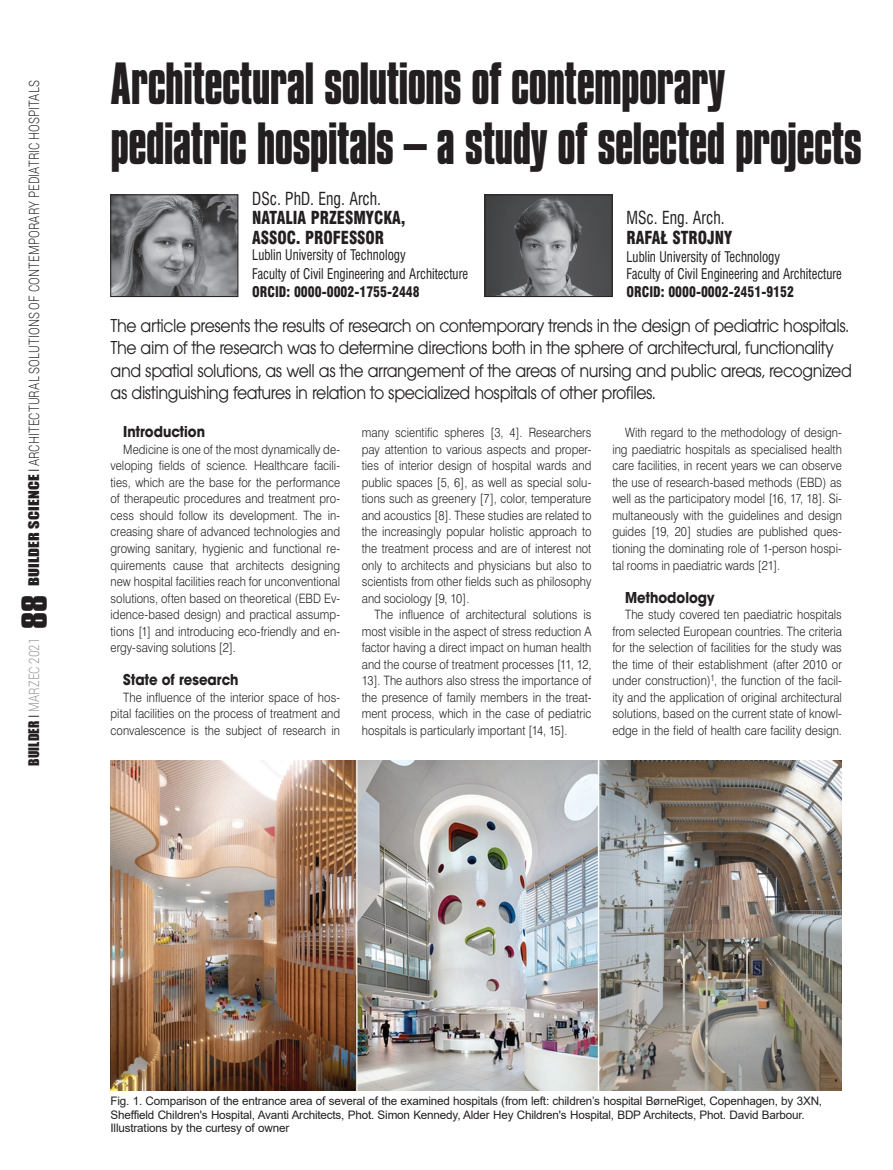
<style>
.page{position:relative;width:893px;height:1170px;background:#fff}
.page>*{position:absolute;margin:0;border:0;box-sizing:border-box;transform-origin:0 0}
.Tytul_Compacta{font:700 49.5px/60px "Compacta PL";letter-spacing:-.015em;color:#231f20;scale:.9 1}
.lead{font:19.5px/22.5px "Avant Gar Got Itc TEE";letter-spacing:-.025em;color:#231f20;scale:.9 1}
.autor_nazwisko{font:16.5px/19.5px "Swis 721 Blk Cn PL";color:#231f20;scale:.9 1}
.srodtytul{font:700 16.5px "Avant Gar Got Itc TEE";color:#231f20;scale:.9 1}
.autor_nazwisko-2{font:16.5px/19.5px "Swis 721 Cn PL";color:#231f20;scale:.9 1}
.t1{font:300 14.25px "Roboto";letter-spacing:.01em;color:#231f20;scale:.8 1}
.t2{font:300 14.25px "Roboto";letter-spacing:.005em;color:#939598;scale:.8 1}
.autor_stanowisko{font:13.5px "Swis 721 Cn PL";color:#231f20;scale:.9 1}
.autor_stanowisko-2{font:13.5px "Swis 721 Blk Cn PL";color:#231f20;scale:.9 1}
.autor_nazwisko-3{font:13.5px "Swis 721 Cn PL";color:#231f20;scale:.9 1}
.tekst_swiss{font:12px/16.5px "Swis 721 Lt PL";letter-spacing:.005em;color:#231f20;text-align:justify;scale:.89 1}
.Fot_podpis{font:11.7px/13.5px "Arial";letter-spacing:-.015em;color:#231f20}
.s1{font-family:"Impact";font-weight:400;font-size:13.5px}
.s2{font-family:"Swis 721 Lt PL";font-weight:400;font-size:13.5px}
.s3{font-family:"Impact";font-weight:400;font-size:13.5px;color:#231f20}
.s4{font-family:"Swis 721 Lt PL";font-weight:400;font-size:13.5px;color:#231f20}
.s5{font-family:"Compacta PL";font-weight:700;font-size:30px;color:#231f20}
.s6{font-family:"Swis 721 Cn PL"}
.s7{font-family:"Swis 721 Blk Cn PL"}
</style>
<div class="page">
<img style="left:113px;top:197px;width:123px;height:98px">
<div style="left:111px;top:195px;width:127px;height:102px;border:1px solid #231f20"></div>
<img style="left:487px;top:197px;width:123px;height:98px">
<div style="left:485px;top:195px;width:127px;height:102px;border:1px solid #231f20"></div>
<img style="left:111px;top:760px;width:731px;height:329px">
<p class="t1" style="left:24px;top:586px;width:634px;rotate:-90deg"><span class="s1">BUILDER SCIENCE</span> <span class="s2">I</span> ARCHITECTURAL SOLUTIONS OF CONTEMPORARY PEDIATRIC HOSPITALS</p>
<p class="t2" style="left:24px;top:765px;width:215px;rotate:-90deg"><span class="s3">BUILDER</span> <span class="s4">I</span> MARZEC 2021 <span class="s5">88</span></p>
<p class="Tytul_Compacta" style="left:111px;top:54px;width:837px">Architectural solutions of contemporary pediatric hospitals – a study of selected projects</p>
<p class="autor_nazwisko" style="left:252px;top:188px;width:172px"><span class="s6">DSc. PhD. Eng. Arch.<br></span>NATALIA PRZESMYCKA,<br>ASSOC. PROFESSOR</p>
<p class="autor_nazwisko-3" style="left:252px;top:246px;width:172px">Lublin University of Technology</p>
<p class="autor_stanowisko" style="left:252px;top:265px;width:241px">Faculty of Civil Engineering and Architecture</p>
<p class="autor_stanowisko-2" style="left:252px;top:283px;width:188px">ORCID: 0000-0002-1755-2448</p>
<p class="autor_nazwisko-2" style="left:626px;top:208px;width:119px">MSc. Eng. Arch.<br><span class="s7">RAFAŁ STROJNY</span></p>
<p class="autor_stanowisko" style="left:626px;top:248px;width:172px">Lublin University of Technology</p>
<p class="autor_stanowisko" style="left:626px;top:265px;width:241px">Faculty of Civil Engineering and Architecture</p>
<p class="autor_stanowisko-2" style="left:626px;top:283px;width:188px">ORCID: 0000-0002-2451-9152</p>
<p class="lead" style="left:111px;top:314px;width:825px">The article presents the results of research on contemporary trends in the design of pediatric hospitals.<br>The aim of the research was to determine directions both in the sphere of architectural, functionality and spatial solutions, as well as the arrangement of the areas of nursing and public areas, recognized as distinguishing features in relation to specialized hospitals of other profiles.</p>
<p class="srodtytul" style="left:123px;top:422px;width:92px">Introduction</p>
<p class="tekst_swiss" style="left:111px;top:441px;width:259px;text-indent:13px">Medicine is one of the most dynamically de&shy;veloping fields of science. Healthcare facili&shy;ties, which are the base for the performance of therapeutic procedures and treatment pro&shy;cess should follow its development. The in&shy;creasing share of advanced technologies and growing sanitary, hygienic and functional re&shy;quirements cause that architects designing new hospital facilities reach for unconventional solutions, often based on theoretical (EBD Ev&shy;idence-based design) and practical assump&shy;tions [1] and introducing eco-friendly and en&shy;ergy-saving solutions [2].</p>
<p class="srodtytul" style="left:123px;top:669px;width:130px">State of research</p>
<p class="tekst_swiss" style="left:111px;top:688px;width:259px;text-indent:13px">The influence of the interior space of hos&shy;pital facilities on the process of treatment and convalescence is the subject of research in</p>
<p class="tekst_swiss" style="left:362px;top:424px;width:259px">many scientific spheres [3, 4]. Researchers pay attention to various aspects and proper&shy;ties of interior design of hospital wards and public spaces [5, 6], as well as special solu&shy;tions such as greenery [7], color, temperature and acoustics [8]. These studies are related to the increasingly popular holistic approach to the treatment process and are of interest not only to architects and physicians but also to scientists from other fields such as philosophy and sociology [9, 10].</p>
<p class="tekst_swiss" style="left:362px;top:606px;width:259px;text-indent:13px">The influence of architectural solutions is most visible in the aspect of stress reduction A factor having a direct impact on human health and the course of treatment processes [11, 12, 13]. The authors also stress the importance of the presence of family members in the treat&shy;ment process, which in the case of pediatric hospitals is particularly important [14, 15].</p>
<p class="tekst_swiss" style="left:612px;top:424px;width:259px;text-indent:13px">With regard to the methodology of design&shy;ing paediatric hospitals as specialised health care facilities, in recent years we can observe the use of research-based methods (EBD) as well as the participatory model [16, 17, 18]. Si&shy;multaneously with the guidelines and design guides [19, 20] studies are published ques&shy;tioning the dominating role of 1-person hospi&shy;tal rooms in paediatric wards [21].</p>
<p class="srodtytul" style="left:625px;top:587px;width:101px">Methodology</p>
<p class="tekst_swiss" style="left:612px;top:606px;width:259px;text-indent:13px">The study covered ten paediatric hospitals from selected European countries. The criteria for the selection of facilities for the study was the time of their establishment (after 2010 or under construction)<sup>1</sup>, the function of the facil&shy;ity and the application of original architectural solutions, based on the current state of knowl&shy;edge in the field of health care facility design.</p>
<p class="Fot_podpis" style="left:111px;top:1093px;width:713px">Fig. 1. Comparison of the entrance area of several of the examined hospitals (from left: children’s hospital BørneRiget, Copenhagen, by 3XN,<br>Sheffield Children's Hospital, Avanti Architects, Phot. Simon Kennedy, Alder Hey Children's Hospital, BDP Architects, Phot. David Barbour.<br>Illustrations by the curtesy of owner</p>
</div>
